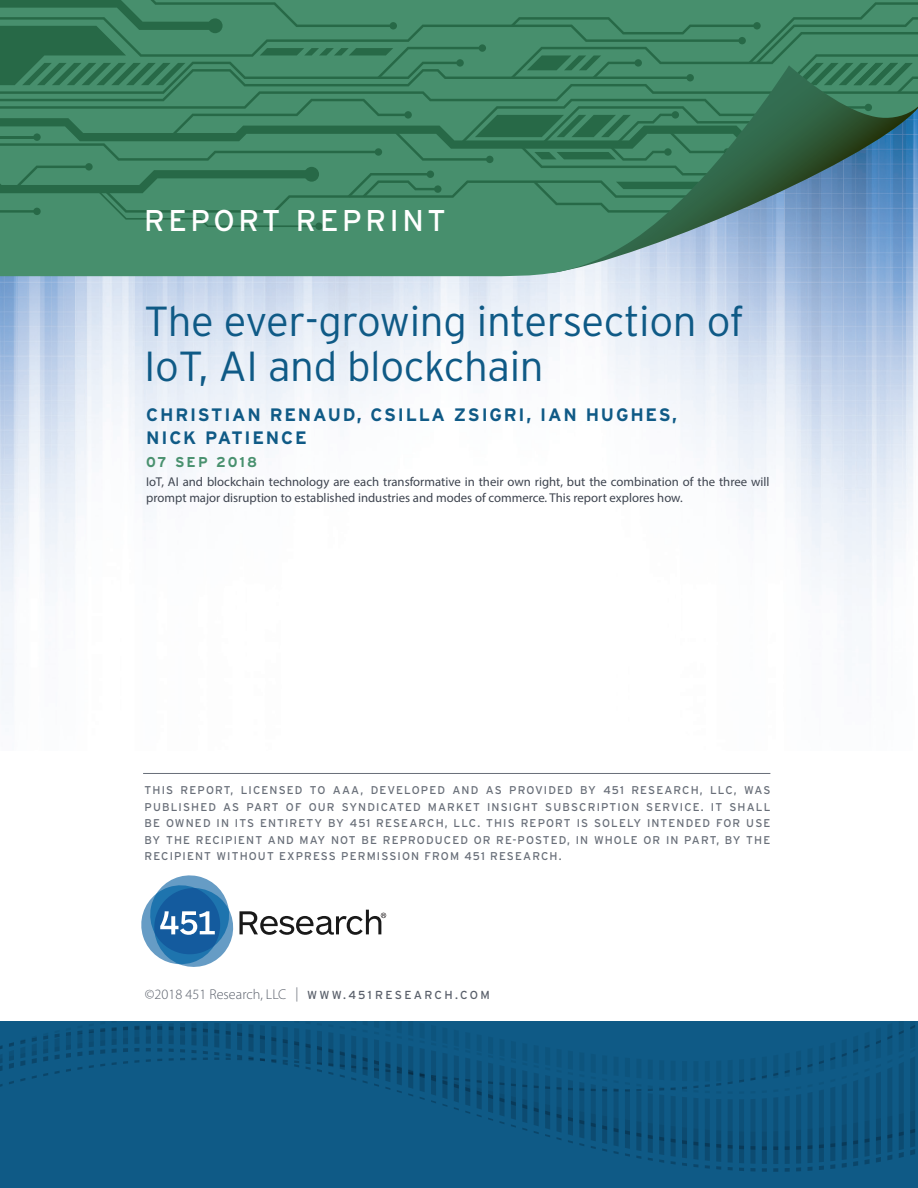
<style>
.page{position:relative;width:918px;height:1188px;background:#fff}
.page>*{position:absolute;margin:0;border:0;box-sizing:border-box;transform-origin:0 0}
.Hed_10_Int_Mixed_Lig{font:300 42px/45px "Interstate";letter-spacing:-.01em;color:#0f5a86}
.t1{font:30px "Interstate";letter-spacing:.12em;color:#fff}
.Myriad_Body{font:700 18px/22.5px "Interstate";letter-spacing:.1em;color:#0f5a86}
.Myriad_Body-2{font:300 14.25px "Myriad Pro";color:#595f6a}
.Myriad_Body-3{font:700 14.25px "Interstate";letter-spacing:.15em;color:#49916f}
.Hook{font:12.75px/16.5px "Myriad Pro";color:#3e444f}
.Hed_110_Solid_w_Rule{font:11.25px/16.5px "Interstate";letter-spacing:.1em;color:#686e78;text-align:justify}
.s1{font-family:"Interstate";font-weight:400;font-size:11.7px}
</style>
<div class="page">
<img style="left:0;top:276px;width:918px;height:420px">
<svg style="left:0;top:227px;width:918px;height:49px;background:#629b8f"></svg>
<div style="left:315px;top:223px;width:8px;height:7px;background:#276947;border-radius:50%"></div>
<svg style="left:0;top:0;width:918px;height:227px;background:#408366"></svg>
<svg style="left:141px;top:875px;width:245px;height:92px"></svg>
<div style="left:0;top:1022px;width:918px;height:166px;background:#0f5a86"></div>
<hr style="left:143px;top:773px;width:627px;height:1px;background:#686e78">
<p class="t1" style="left:144px;top:203px;width:303px">REPORT REPRINT</p>
<p class="Hed_10_Int_Mixed_Lig" style="left:144px;top:298px;width:602px">The ever-growing intersection of<br>IoT, AI and blockchain</p>
<p class="Myriad_Body" style="left:146px;top:404px;width:532px">CHRISTIAN RENAUD, CSILLA ZSIGRI, IAN HUGHES,<br>NICK PATIENCE</p>
<p class="Myriad_Body-3" style="left:146px;top:453px;width:113px">07 SEP 2018</p>
<p class="Hook" style="left:146px;top:473px;width:625px">IoT, AI and blockchain technology are each transformative in their own right, but the combination of the three will prompt major disruption to established industries and modes of commerce. This report explores how.</p>
<p class="Hed_110_Solid_w_Rule" style="left:145px;top:782px;width:627px">THIS REPORT, LICENSED TO AAA, DEVELOPED AND AS PROVIDED BY 451 RESEARCH, LLC, WAS PUBLISHED AS PART OF OUR SYNDICATED MARKET INSIGHT SUBSCRIPTION SERVICE. IT SHALL BE OWNED IN ITS ENTIRETY BY 451 RESEARCH, LLC. THIS REPORT IS SOLELY INTENDED FOR USE BY THE RECIPIENT AND MAY NOT BE REPRODUCED OR RE-POSTED, IN WHOLE OR IN PART, BY THE RECIPIENT WITHOUT EXPRESS PERMISSION FROM 451 RESEARCH.</p>
<p class="Myriad_Body-2" style="left:145px;top:986px;width:346px">©2018 451 Research, LLC | <span class="s1">WWW.451 RESEARCH.COM</span></p>
</div>
